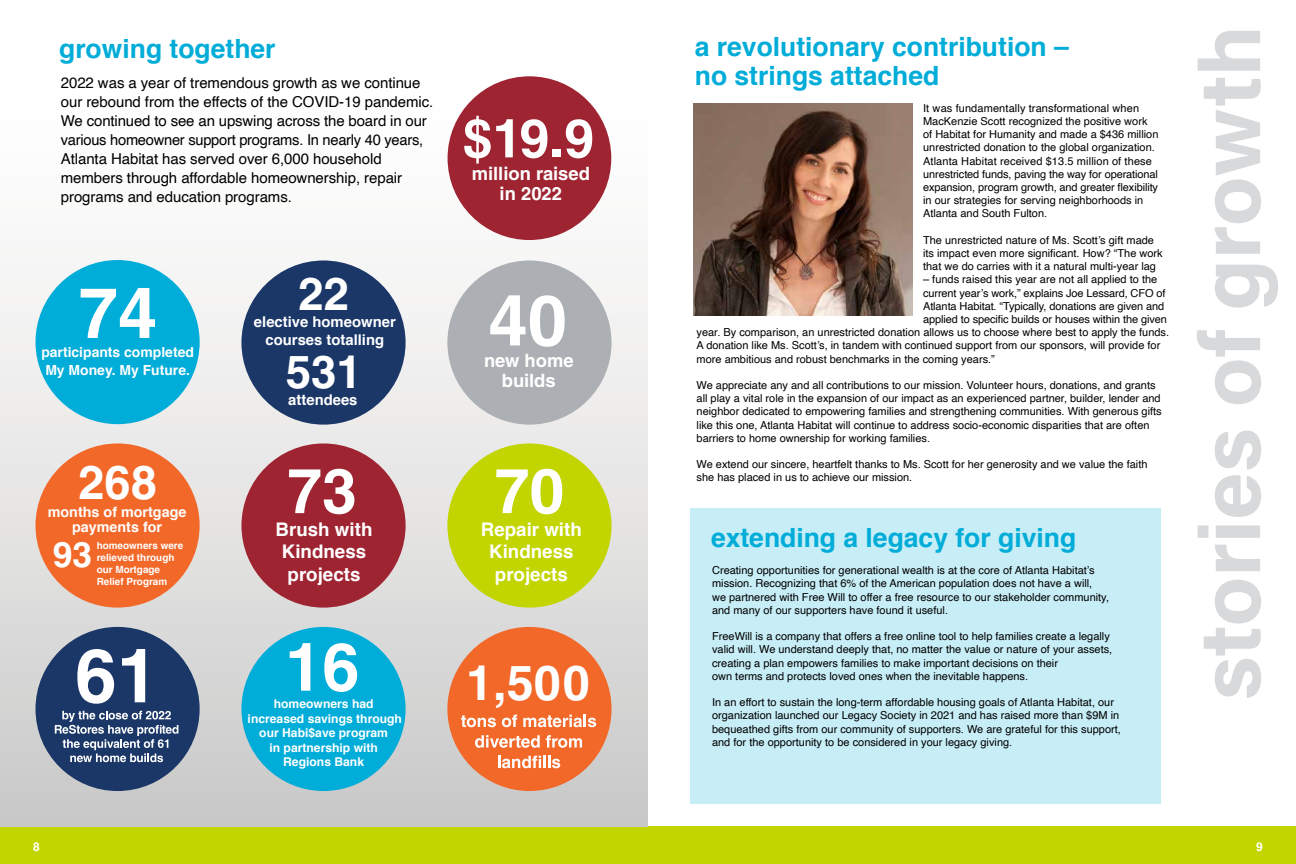
<style>
.page{position:relative;width:1296px;height:864px;background:#fff}
.page>*{position:absolute;margin:0;border:0;box-sizing:border-box;transform-origin:0 0}
.t1{font:85.8px "Acumin Variable Concept";color:#d8d9db}
.t2{font:700 75.1px "Helvetica LT Std";color:#fff}
.t3{font:700 70.6px "Helvetica LT Std";color:#fff}
.t4{font:700 70.4px "Helvetica LT Std";color:#fff}
.t5{font:700 67px "Helvetica LT Std";color:#fff}
.t6{font:700 62.5px "Helvetica LT Std";color:#fff}
.t7{font:700 53.7px "Helvetica LT Std";color:#fff}
.t8{font:700 48.5px "Helvetica LT Std";color:#fff}
.t9{font:700 47.1px "Helvetica LT Std";color:#fff}
.t10{font:700 45.7px/78.1px "Helvetica LT Std";color:#fff}
.t11{font:700 35.4px "Helvetica LT Std";color:#fff}
.t12{font:700 26.5px/29px "Helvetica";color:#00acd8}
.t13{font:700 18.8px/22.5px "Helvetica";color:#fff;text-align:center}
.t14{font:700 18.4px/20.3px "Helvetica LT Std";color:#fff;text-align:center}
.t15{font:15px/19px "Helvetica";letter-spacing:-.005em;color:#000}
.t16{font:700 14.8px/17.8px "Helvetica";color:#fff;text-align:center}
.t17{font:700 14.3px/15px "Helvetica";color:#fff;text-align:center}
.t18{font:700 13.9px "Helvetica";color:#fff}
.t19{font:700 12.1px/14.6px "Helvetica";color:#fff;text-align:center}
.t20{font:700 12px "Helvetica";color:#fff}
.t21{font:11px/13.2px "Helvetica";color:#000}
.t22{font:700 9.9px/11.9px "Helvetica";color:#fff}
</style>
<div class="page">
<div style="left:0;top:827px;width:665px;height:37px;background:#c2d500"></div>
<div style="left:633px;top:827px;width:663px;height:37px;background:#c2d500"></div>
<div style="left:0;top:77px;width:648px;height:750px;background:linear-gradient(to bottom,#fff,#cbcbca)"></div>
<div style="left:691px;top:509px;width:470px;height:295px;background:#c7edf6"></div>
<img style="left:694px;top:104px;width:218px;height:212px">
<div style="left:36px;top:260px;width:164px;height:164px;background:#00acd8;border-radius:50%"></div>
<div style="left:36px;top:443px;width:164px;height:165px;background:#f26829;border-radius:50%"></div>
<div style="left:36px;top:627px;width:164px;height:164px;background:#1a3768;border-radius:50%"></div>
<div style="left:241px;top:443px;width:165px;height:165px;background:#9e2432;border-radius:50%"></div>
<div style="left:241px;top:627px;width:165px;height:164px;background:#00acd8;border-radius:50%"></div>
<div style="left:447px;top:443px;width:165px;height:165px;background:#c2d500;border-radius:50%"></div>
<div style="left:447px;top:627px;width:165px;height:164px;background:#f26829;border-radius:50%"></div>
<svg style="left:461px;top:715px;width:35px;height:12px"></svg>
<svg style="left:502px;top:715px;width:15px;height:12px"></svg>
<svg style="left:523px;top:715px;width:73px;height:12px"></svg>
<svg style="left:475px;top:735px;width:65px;height:13px"></svg>
<svg style="left:546px;top:735px;width:36px;height:13px"></svg>
<svg style="left:498px;top:756px;width:62px;height:12px"></svg>
<svg style="left:55px;top:711px;width:123px;height:51px"></svg>
<div style="left:241px;top:260px;width:165px;height:165px;background:#1a3768;border-radius:50%"></div>
<div style="left:447px;top:260px;width:165px;height:165px;background:#acafb3;border-radius:50%"></div>
<div style="left:448px;top:76px;width:163px;height:164px;background:#9e2432;border-radius:50%"></div>
<h3 class="t12" style="left:59px;top:34px;width:218px">growing together</h3>
<p class="t15" style="left:61px;top:74px;width:374px">2022 was a year of tremendous growth as we continue our rebound from the effects of the COVID-19 pandemic.<br>We continued to see an upswing across the board in our various homeowner support programs. In nearly 40 years, Atlanta Habitat has served over 6,000 household members through affordable homeownership, repair programs and education programs.</p>
<h3 class="t4" style="left:79px;top:270px;width:80px">74</h3>
<p class="t18" style="left:45px;top:359px;width:146px">My Money. My Future.</p>
<p class="t18" style="left:41px;top:341px;width:154px">participants completed</p>
<h3 class="t9" style="left:78px;top:454px;width:80px">268</h3>
<h3 class="t17" style="left:48px;top:505px;width:140px">months of mortgage payments for</h3>
<p class="t22" style="left:97px;top:540px;width:88px">homeowners were relieved through our Mortgage<br>Relief Program</p>
<h3 class="t11" style="left:53px;top:533px;width:41px">93</h3>
<h2 class="t2" style="left:75px;top:630px;width:85px">61</h2>
<h3 class="t10" style="left:286px;top:255px;width:78px">22<br>531</h3>
<h3 class="t16" style="left:254px;top:314px;width:143px">elective homeowner courses totalling</h3>
<h3 class="t16" style="left:288px;top:391px;width:71px">attendees</h3>
<h3 class="t6" style="left:287px;top:453px;width:71px">73</h3>
<h3 class="t13" style="left:276px;top:518px;width:98px">Brush with<br>Kindness projects</h3>
<h3 class="t5" style="left:285px;top:626px;width:76px">16</h3>
<p class="t19" style="left:248px;top:711px;width:156px">increased savings through our Habi$ave program<br>in partnership with<br>Regions Bank</p>
<p class="t19" style="left:274px;top:697px;width:101px">homeowners had</p>
<h3 class="t7" style="left:463px;top:106px;width:133px">$19.9</h3>
<h3 class="t14" style="left:472px;top:163px;width:120px">million raised in 2022</h3>
<h3 class="t3" style="left:488px;top:278px;width:80px">40</h3>
<h3 class="t14" style="left:484px;top:350px;width:91px">new home builds</h3>
<h3 class="t6" style="left:495px;top:453px;width:71px">70</h3>
<h3 class="t13" style="left:481px;top:518px;width:103px">Repair with<br>Kindness projects</h3>
<h3 class="t8" style="left:466px;top:653px;width:125px">1,500</h3>
<h3 class="t12" style="left:695px;top:32px;width:376px">a revolutionary contribution – no strings attached</h3>
<p class="t21" style="left:923px;top:102px;width:237px">It was fundamentally transformational when MacKenzie Scott recognized the positive work of Habitat for Humanity and made a $436 million unrestricted donation to the global organization.<br>Atlanta Habitat received $13.5 million of these unrestricted funds, paving the way for operational expansion, program growth, and greater flexibility in our strategies for serving neighborhoods in Atlanta and South Fulton.</p>
<p class="t21" style="left:923px;top:234px;width:241px">The unrestricted nature of Ms. Scott’s gift made its impact even more significant. How? “The work that we do carries with it a natural multi-year lag</p>
<p class="t21" style="left:923px;top:273px;width:236px">– funds raised this year are not all applied to the</p>
<p class="t21" style="left:923px;top:287px;width:244px">current year’s work,” explains Joe Lessard, CFO of</p>
<p class="t21" style="left:923px;top:300px;width:243px">Atlanta Habitat. “Typically, donations are given and</p>
<p class="t21" style="left:923px;top:313px;width:245px">applied to specific builds or houses within the given</p>
<p class="t21" style="left:697px;top:326px;width:474px">year. By comparison, an unrestricted donation allows us to choose where best to apply the funds.</p>
<p class="t21" style="left:697px;top:339px;width:465px">A donation like Ms. Scott’s, in tandem with continued support from our sponsors, will provide for</p>
<p class="t21" style="left:697px;top:353px;width:300px">more ambitious and robust benchmarks in the coming years.”</p>
<p class="t21" style="left:697px;top:379px;width:467px">We appreciate any and all contributions to our mission. Volunteer hours, donations, and grants all play a vital role in the expansion of our impact as an experienced partner, builder, lender and neighbor dedicated to empowering families and strengthening communities. With generous gifts like this one, Atlanta Habitat will continue to address socio-economic disparities that are often barriers to home ownership for working families.</p>
<p class="t21" style="left:697px;top:458px;width:453px">We extend our sincere, heartfelt thanks to Ms. Scott for her generosity and we value the faith she has placed in us to achieve our mission.</p>
<h3 class="t12" style="left:711px;top:523px;width:367px">extending a legacy for giving</h3>
<p class="t21" style="left:712px;top:564px;width:399px">Creating opportunities for generational wealth is at the core of Atlanta Habitat’s mission. Recognizing that 6% of the American population does not have a will, we partnered with Free Will to offer a free resource to our stakeholder community, and many of our supporters have found it useful.</p>
<p class="t21" style="left:712px;top:630px;width:402px">FreeWill is a company that offers a free online tool to help families create a legally valid will. We understand deeply that, no matter the value or nature of your assets, creating a plan empowers families to make important decisions on their<br>own terms and protects loved ones when the inevitable happens.</p>
<p class="t21" style="left:712px;top:696px;width:410px">In an effort to sustain the long-term affordable housing goals of Atlanta Habitat, our organization launched our Legacy Society in 2021 and has raised more than $9M in bequeathed gifts from our community of supporters. We are grateful for this support, and for the opportunity to be considered in your legacy giving.</p>
<h1 class="t1" style="left:1171px;top:700px;width:677px;rotate:-90deg">stories of growth</h1>
<p class="t20" style="left:33px;top:837px;width:8px">8</p>
<p class="t20" style="left:1256px;top:837px;width:8px">9</p>
</div>
